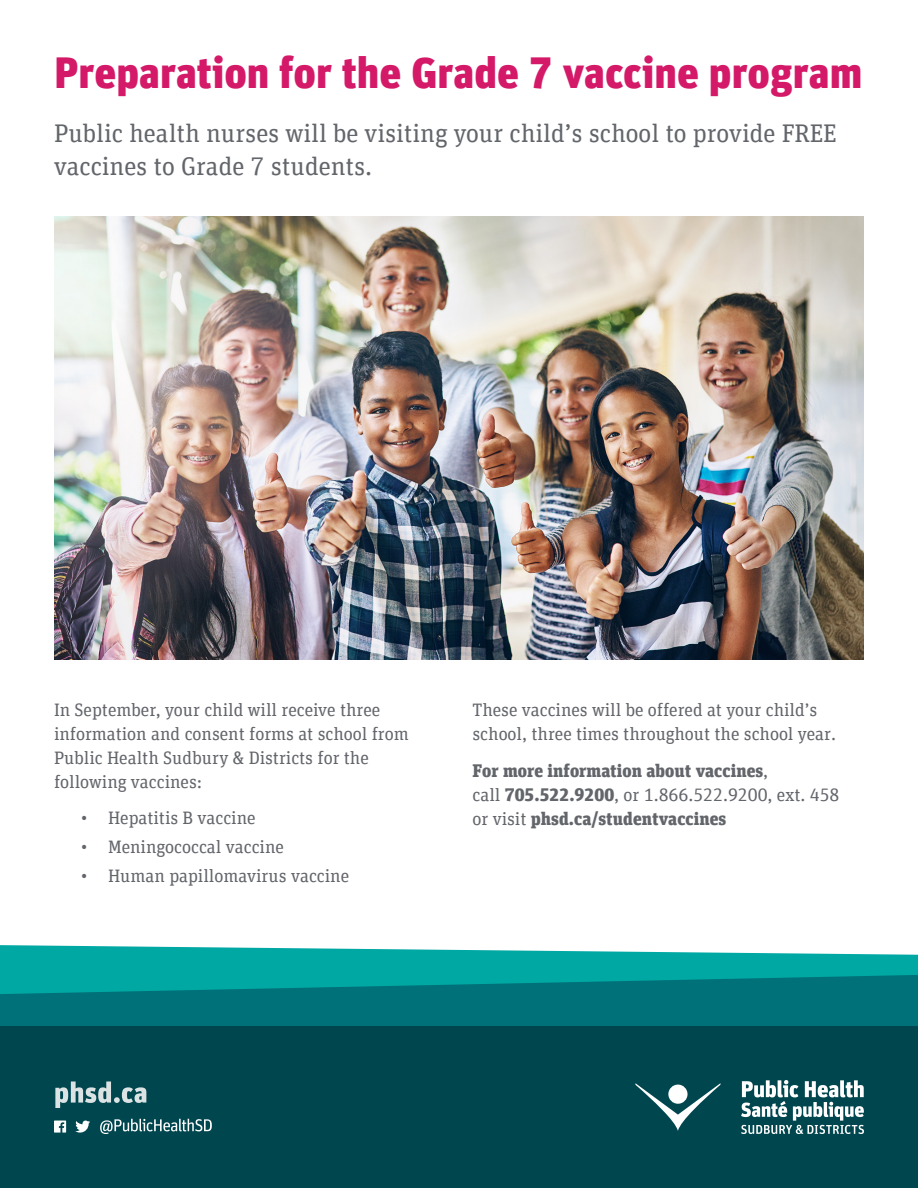
<style>
.page{position:relative;width:918px;height:1188px;background:#fff}
.page>*{position:absolute;margin:0;border:0;box-sizing:border-box;transform-origin:0 0}
.t1{font:900 43.5px "Unit Pro";color:#d41968}
.intro_text{font:25.5px/33px "Unit Slab Pro";color:#62656a}
.text{font:18px/24px "Unit Slab Pro";color:#62656a}
.text-2{font:900 18px/24px "Unit Slab Pro";color:#62656a}
.s1{font-weight:400}
</style>
<div class="page">
<div style="left:0;top:1026px;width:918px;height:162px;background:#00464f"></div>
<svg style="left:635px;top:1083px;width:85px;height:48px"></svg>
<div style="left:668px;top:1085px;width:20px;height:19px;background:#fff;border-radius:50%"></div>
<svg style="left:741px;top:1080px;width:123px;height:54px"></svg>
<svg style="left:55px;top:1081px;width:91px;height:27px"></svg>
<svg style="left:54px;top:1121px;width:12px;height:12px"></svg>
<svg style="left:75px;top:1121px;width:15px;height:12px"></svg>
<svg style="left:100px;top:1119px;width:112px;height:15px"></svg>
<svg style="left:0;top:945px;width:918px;height:30px;background:#29b6b2"></svg>
<svg style="left:0;top:975px;width:918px;height:51px;background:#007b80"></svg>
<img style="left:54px;top:216px;width:810px;height:444px">
<p class="t1" style="left:54px;top:41px;width:810px">Preparation for the Grade 7 vaccine program</p>
<p class="intro_text" style="left:54px;top:116px;width:784px">Public health nurses will be visiting your child’s school to provide FREE vaccines to Grade 7 students.</p>
<p class="text" style="left:54px;top:697px;width:356px">In September, your child will receive three information and consent forms at school from Public Health Sudbury &amp; Districts for the following vaccines:</p>
<p class="text" style="left:81px;top:805px;width:176px">• Hepatitis B vaccine</p>
<p class="text" style="left:81px;top:834px;width:204px">• Meningococcal vaccine</p>
<p class="text" style="left:81px;top:863px;width:270px">• Human papillomavirus vaccine</p>
<p class="text" style="left:472px;top:697px;width:365px">These vaccines will be offered at your child’s school, three times throughout the school year.</p>
<p class="text-2" style="left:472px;top:758px;width:369px">For more information about vaccines<span class="s1">,<br>call</span> 705.522.9200<span class="s1">, or 1.866.522.9200, ext. 458 or visit</span> phsd.ca/studentvaccines</p>
</div>
